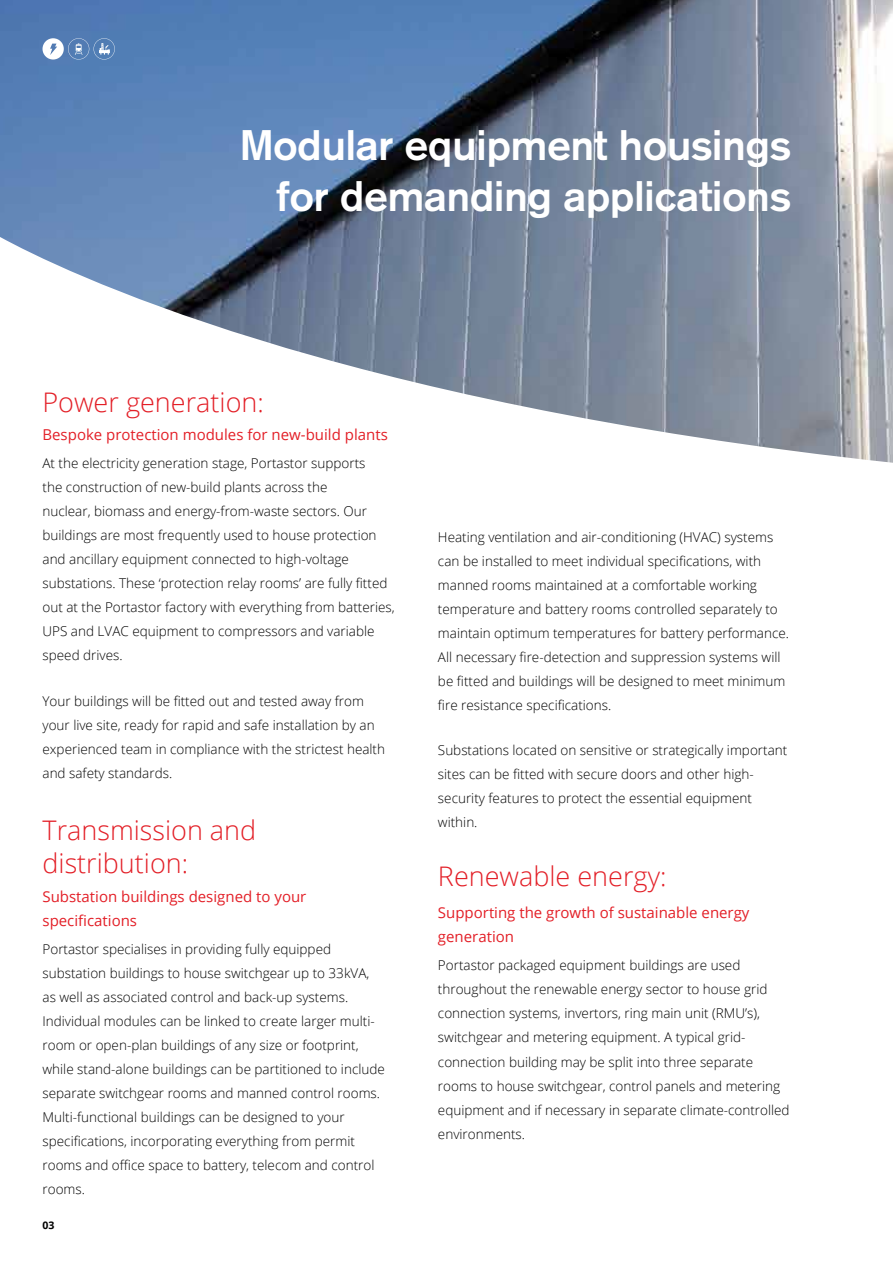
<style>
.page{position:relative;width:893px;height:1263px;background:#fff}
.page>*{position:absolute;margin:0;border:0;box-sizing:border-box;transform-origin:0 0}
.t1{font:700 42px/51px "Akzidenz Grotesk";color:#fff;text-align:right}
.t2{font:300 27px/33px "Open Sans";color:#e31f27}
.t3{font:15px/24px "Open Sans";color:#e31f27}
.t4{font:300 13.5px/24px "Open Sans";color:#000}
.t5{font:700 10.5px "Open Sans";color:#000}
</style>
<div class="page">
<img style="left:0;top:0;width:893px;height:463px">
<svg style="left:43px;top:38px;width:72px;height:22px"></svg>
<h1 class="t1" style="left:240px;top:120px;width:552px">Modular equipment housings for demanding applications</h1>
<h2 class="t2" style="left:43px;top:385px;width:223px">Power generation:</h2>
<p class="t3" style="left:43px;top:422px;width:347px">Bespoke protection modules for new-build plants</p>
<p class="t4" style="left:43px;top:451px;width:354px">At the electricity generation stage, Portastor supports<br>the construction of new-build plants across the<br>nuclear, biomass and energy-from-waste sectors. Our buildings are most frequently used to house protection and ancillary equipment connected to high-voltage substations. These ‘protection relay rooms’ are fully fitted out at the Portastor factory with everything from batteries, UPS and LVAC equipment to compressors and variable speed drives.</p>
<p class="t4" style="left:43px;top:688px;width:344px">Your buildings will be fitted out and tested away from your live site, ready for rapid and safe installation by an experienced team in compliance with the strictest health and safety standards.</p>
<h2 class="t2" style="left:43px;top:813px;width:215px">Transmission and distribution:</h2>
<p class="t3" style="left:43px;top:884px;width:265px">Substation buildings designed to your specifications</p>
<p class="t4" style="left:43px;top:937px;width:344px">Portastor specialises in providing fully equipped substation buildings to house switchgear up to 33kVA, as well as associated control and back-up systems.<br>Individual modules can be linked to create larger multi&shy;room or open-plan buildings of any size or footprint, while stand-alone buildings can be partitioned to include separate switchgear rooms and manned control rooms.<br>Multi-functional buildings can be designed to your specifications, incorporating everything from permit rooms and office space to battery, telecom and control rooms.</p>
<p class="t5" style="left:43px;top:1217px;width:13px">03</p>
<p class="t4" style="left:438px;top:525px;width:353px">Heating ventilation and air-conditioning (HVAC) systems can be installed to meet individual specifications, with manned rooms maintained at a comfortable working temperature and battery rooms controlled separately to maintain optimum temperatures for battery performance.<br>All necessary fire-detection and suppression systems will be fitted and buildings will be designed to meet minimum fire resistance specifications.</p>
<p class="t4" style="left:438px;top:738px;width:351px">Substations located on sensitive or strategically important sites can be fitted with secure doors and other high&shy;security features to protect the essential equipment within.</p>
<h2 class="t2" style="left:438px;top:859px;width:230px">Renewable energy:</h2>
<p class="t3" style="left:438px;top:900px;width:313px">Supporting the growth of sustainable energy generation</p>
<p class="t4" style="left:438px;top:953px;width:353px">Portastor packaged equipment buildings are used throughout the renewable energy sector to house grid connection systems, invertors, ring main unit (RMU’s), switchgear and metering equipment. A typical grid&shy;connection building may be split into three separate rooms to house switchgear, control panels and metering equipment and if necessary in separate climate-controlled environments.</p>
</div>
